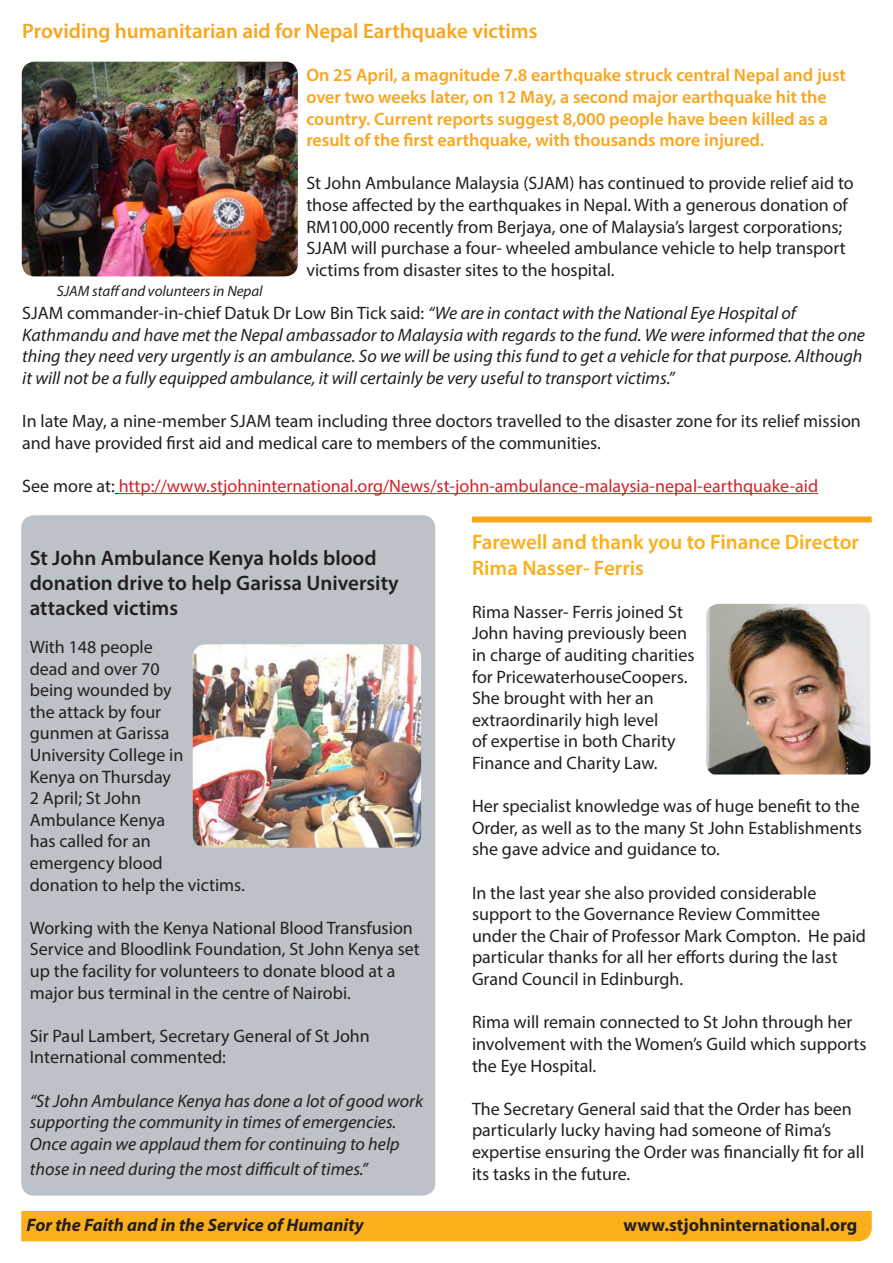
<style>
.page{position:relative;width:893px;height:1263px;background:#fff}
.page>*{position:absolute;margin:0;border:0;box-sizing:border-box;transform-origin:0 0}
.t1{font:600 21px/25.2px "Myriad Pro";color:#231f20}
.t2{font:600 21px/25.2px "Myriad Pro";color:#fbaf1b}
.t3{font:600 21px "Myriad Pro";color:#f9a51e}
.t4{font:18px/21.6px "Myriad Pro";color:#231f20}
.t5{font:italic 18px/21.6px "Myriad Pro";color:#231f20}
.t6{font:600 18px/21.6px "Myriad Pro";color:#f9a51e}
.t7{font:18px "Myriad Pro";color:#d1232a}
.t8{font:italic 700 18px "Myriad Pro";color:#231f20}
.t9{font:700 18px "Myriad Pro";color:#231f20}
.t10{font:italic 15px "Myriad Pro";color:#231f20}
.s1{font-style:normal}
.s2{color:#231f20}
</style>
<div class="page">
<div style="left:21px;top:1211px;width:851px;height:30px;background:#fbaf1b"></div>
<div style="left:472px;top:516px;width:400px;height:6px;background:#f9a51e"></div>
<hr style="left:119px;top:493px;width:699px;height:1px;background:#d1232a">
<img style="left:22px;top:62px;width:276px;height:214px">
<div style="left:21px;top:515px;width:414px;height:681px;background:#bcc2c7;border-radius:13px"></div>
<img style="left:193px;top:644px;width:228px;height:204px">
<img style="left:706px;top:604px;width:164px;height:170px">
<p class="t3" style="left:22px;top:18px;width:517px">Providing humanitarian aid for Nepal Earthquake victims</p>
<p class="t6" style="left:306px;top:64px;width:541px">On 25 April, a magnitude 7.8 earthquake struck central Nepal and just over two weeks later, on 12 May, a second major earthquake hit the country. Current reports suggest 8,000 people have been killed as a result of the first earthquake, with thousands more injured.</p>
<p class="t4" style="left:306px;top:172px;width:549px">St John Ambulance Malaysia (SJAM) has continued to provide relief aid to those affected by the earthquakes in Nepal. With a generous donation of RM100,000 recently from Berjaya, one of Malaysia’s largest corporations; SJAM will purchase a four- wheeled ambulance vehicle to help transport victims from disaster sites to the hospital.</p>
<p class="t5" style="left:22px;top:302px;width:844px"><span class="s1">SJAM commander-in-chief Datuk Dr Low Bin Tick said:</span> “We are in contact with the National Eye Hospital of Kathmandu and have met the Nepal ambassador to Malaysia with regards to the fund. We were informed that the one thing they need very urgently is an ambulance. So we will be using this fund to get a vehicle for that purpose. Although it will not be a fully equipped ambulance, it will certainly be very useful to transport victims.”</p>
<p class="t4" style="left:22px;top:410px;width:840px">In late May, a nine-member SJAM team including three doctors travelled to the disaster zone for its relief mission and have provided first aid and medical care to members of the communities.</p>
<p class="t7" style="left:22px;top:475px;width:797px"><span class="s2">See more at:</span> http://www.stjohninternational.org/News/st-john-ambulance-malaysia-nepal-earthquake-aid</p>
<p class="t10" style="left:57px;top:282px;width:207px">SJAM staff and volunteers in Nepal</p>
<p class="t1" style="left:30px;top:544px;width:370px">St John Ambulance Kenya holds blood donation drive to help Garissa University attacked victims</p>
<p class="t4" style="left:30px;top:636px;width:217px">With 148 people<br>dead and over 70<br>being wounded by<br>the attack by four<br>gunmen at Garissa<br>University College in<br>Kenya on Thursday<br>2 April; St John<br>Ambulance Kenya<br>has called for an<br>emergency blood<br>donation to help the victims.</p>
<p class="t4" style="left:30px;top:917px;width:392px">Working with the Kenya National Blood Transfusion Service and Bloodlink Foundation, St John Kenya set up the facility for volunteers to donate blood at a major bus terminal in the centre of Nairobi.</p>
<p class="t4" style="left:30px;top:1025px;width:342px">Sir Paul Lambert, Secretary General of St John<br>International commented:</p>
<p class="t5" style="left:30px;top:1089px;width:395px">“St John Ambulance Kenya has done a lot of good work supporting the community in times of emergencies.<br>Once again we applaud them for continuing to help</p>
<p class="t5" style="left:30px;top:1158px;width:340px">those in need during the most difficult of times.”</p>
<p class="t2" style="left:472px;top:529px;width:389px">Farewell and thank you to Finance Director<br>Rima Nasser- Ferris</p>
<p class="t4" style="left:472px;top:601px;width:224px">Rima Nasser- Ferris joined St<br>John having previously been in charge of auditing charities for PricewaterhouseCoopers.<br>She brought with her an extraordinarily high level<br>of expertise in both Charity<br>Finance and Charity Law.</p>
<p class="t4" style="left:472px;top:795px;width:391px;text-align:justify">Her specialist knowledge was of huge benefit to the Order, as well as to the many St John Establishments she gave advice and guidance to.</p>
<p class="t4" style="left:472px;top:881px;width:396px">In the last year she also provided considerable support to the Governance Review Committee under the Chair of Professor Mark Compton. He paid particular thanks for all her efforts during the last Grand Council in Edinburgh.</p>
<p class="t4" style="left:472px;top:1011px;width:396px">Rima will remain connected to St John through her involvement with the Women’s Guild which supports the Eye Hospital.</p>
<p class="t4" style="left:472px;top:1097px;width:394px">The Secretary General said that the Order has been particularly lucky having had someone of Rima’s expertise ensuring the Order was financially fit for all its tasks in the future.</p>
<p class="t8" style="left:27px;top:1213px;width:339px">For the Faith and in the Service of Humanity</p>
<p class="t9" style="left:624px;top:1213px;width:235px">www.stjohninternational.org</p>
</div>
